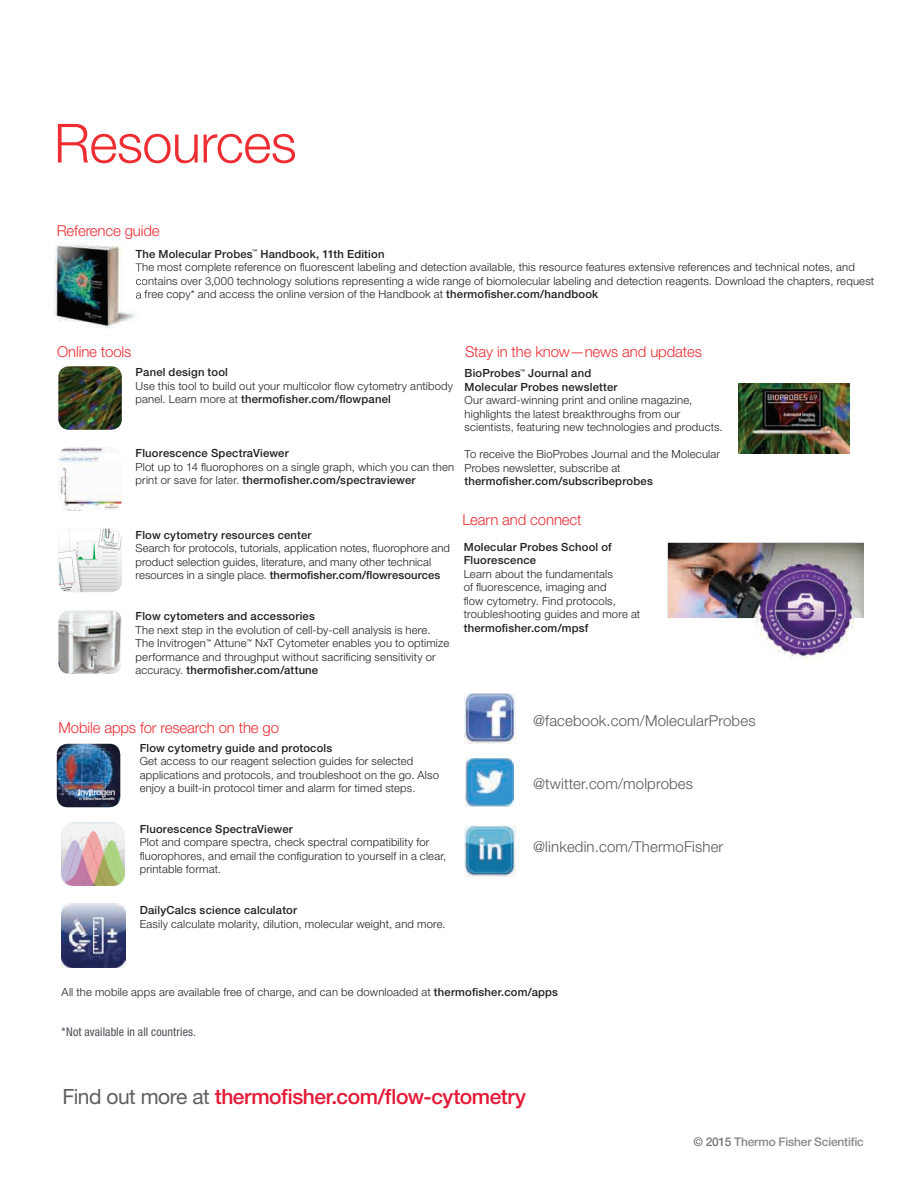
<style>
.page{position:relative;width:918px;height:1188px;background:#fff}
.page>*{position:absolute;margin:0;border:0;box-sizing:border-box;transform-origin:0 0}
.t1{font:300 54px "Helvetica Neue LT Std";letter-spacing:-.01em;color:#ee2d33}
.t2{font:500 21px "Helvetica Neue LT Std";letter-spacing:-.02em;color:#e51836}
.t3{font:300 15px "Helvetica Neue LT Std";letter-spacing:-.01em;color:#ee2d33}
.t4{font:300 15px "Helvetica Neue LT Std";letter-spacing:.01em;color:#57585a}
.t5{font:condensed 12px "Helvetica Neue LT Std";letter-spacing:.01em;color:#4c5159}
.t6{font:500 12px "Helvetica Neue LT Std";letter-spacing:-.015em;color:#87898c}
.t7{font:300 11.25px/13.5px "Helvetica Neue LT Std";letter-spacing:.015em;color:#231f20}
.t8{font:500 11.25px/13.5px "Helvetica Neue LT Std";letter-spacing:.02em;color:#231f20}
.t9{font:500 5.1px "Helvetica Neue LT Std";color:#231f20}
.s1{font-weight:500}
.s2{font-weight:400;color:#5f5f62}
.s3{color:#747578}
</style>
<div class="page">
<img style="left:54px;top:245px;width:85px;height:83px">
<svg style="left:136px;top:250px;width:6px;height:51px"></svg>
<img style="left:58px;top:366px;width:64px;height:64px">
<img style="left:57px;top:744px;width:63px;height:63px">
<img style="left:58px;top:447px;width:64px;height:64px">
<img style="left:58px;top:610px;width:64px;height:64px">
<img style="left:739px;top:384px;width:110px;height:70px">
<img style="left:668px;top:543px;width:196px;height:75px">
<img style="left:62px;top:823px;width:63px;height:63px">
<img style="left:62px;top:904px;width:63px;height:63px">
<img style="left:466px;top:758px;width:48px;height:48px">
<img style="left:465px;top:693px;width:50px;height:50px">
<img style="left:465px;top:825px;width:50px;height:51px">
<img style="left:756px;top:561px;width:97px;height:99px">
<svg style="left:79px;top:789px;width:36px;height:12px"></svg>
<img style="left:58px;top:529px;width:64px;height:63px">
<h1 class="t1" style="left:54px;top:110px;width:244px">Resources</h1>
<h3 class="t3" style="left:57px;top:222px;width:104px">Reference guide</h3>
<p class="t8" style="left:136px;top:247px;width:119px">The Molecular Probes</p>
<p class="t9" style="left:252px;top:249px;width:7px">™</p>
<p class="t8" style="left:260px;top:247px;width:126px">Handbook, 11th Edition</p>
<p class="t7" style="left:136px;top:261px;width:740px">The most complete reference on fluorescent labeling and detection available, this resource features extensive references and technical notes, and contains over 3,000 technology solutions representing a wide range of biomolecular labeling and detection reagents. Download the chapters, request a free copy* and access the online version of the Handbook at <span class="s1">thermofisher.com/handbook</span></p>
<h3 class="t3" style="left:57px;top:343px;width:76px">Online tools</h3>
<h3 class="t3" style="left:465px;top:342px;width:238px">Stay in the know—news and updates</h3>
<p class="t8" style="left:136px;top:365px;width:94px">Panel design tool</p>
<p class="t7" style="left:136px;top:379px;width:319px">Use this tool to build out your multicolor flow cytometry antibody panel. Learn more at <span class="s1">thermofisher.com/flowpanel</span></p>
<p class="t8" style="left:136px;top:447px;width:155px">Fluorescence SpectraViewer</p>
<p class="t7" style="left:136px;top:460px;width:320px">Plot up to 14 fluorophores on a single graph, which you can then print or save for later. <span class="s1">thermofisher.com/spectraviewer</span></p>
<p class="t8" style="left:465px;top:366px;width:58px">BioProbes</p>
<p class="t9" style="left:520px;top:368px;width:7px">™</p>
<p class="t8" style="left:465px;top:366px;width:155px;text-indent:64px">Journal and<br>Molecular Probes newsletter</p>
<p class="t7" style="left:465px;top:393px;width:260px">Our award-winning print and online magazine, highlights the latest breakthroughs from our scientists, featuring new technologies and products.</p>
<p class="t7" style="left:465px;top:447px;width:257px">To receive the BioProbes Journal and the Molecular<br>Probes newsletter, subscribe at</p>
<p class="t8" style="left:465px;top:474px;width:190px">thermofisher.com/subscribeprobes</p>
<p class="t8" style="left:136px;top:528px;width:177px">Flow cytometry resources center</p>
<p class="t7" style="left:136px;top:541px;width:316px">Search for protocols, tutorials, application notes, fluorophore and product selection guides, literature, and many other technical resources in a single place. <span class="s1">thermofisher.com/flowresources</span></p>
<p class="t8" style="left:136px;top:610px;width:181px">Flow cytometers and accessories</p>
<p class="t7" style="left:136px;top:623px;width:296px">The next step in the evolution of cell-by-cell analysis is here.<br>The Invitrogen</p>
<p class="t7" style="left:136px;top:636px;width:315px;text-indent:119px">NxT Cytometer enables you to optimize performance and throughput without sacrificing sensitivity or accuracy. <span class="s1">thermofisher.com/attune</span></p>
<p class="t9" style="left:206px;top:638px;width:7px">™</p>
<p class="t7" style="left:214px;top:636px;width:34px">Attune</p>
<p class="t9" style="left:247px;top:638px;width:7px">™</p>
<h3 class="t3" style="left:462px;top:511px;width:121px">Learn and connect</h3>
<p class="t8" style="left:464px;top:540px;width:149px">Molecular Probes School of<br>Fluorescence</p>
<p class="t7" style="left:464px;top:567px;width:178px">Learn about the fundamentals<br>of fluorescence, imaging and<br>flow cytometry. Find protocols, troubleshooting guides and more at</p>
<p class="t8" style="left:464px;top:621px;width:126px">thermofisher.com/mpsf</p>
<h3 class="t3" style="left:58px;top:718px;width:222px">Mobile apps for research on the go</h3>
<p class="t8" style="left:140px;top:741px;width:194px">Flow cytometry guide and protocols</p>
<p class="t7" style="left:140px;top:754px;width:301px">Get access to our reagent selection guides for selected applications and protocols, and troubleshoot on the go. Also enjoy a built-in protocol timer and alarm for timed steps.</p>
<p class="t8" style="left:140px;top:822px;width:155px">Fluorescence SpectraViewer</p>
<p class="t7" style="left:140px;top:835px;width:308px">Plot and compare spectra, check spectral compatibility for fluorophores, and email the configuration to yourself in a clear, printable format.</p>
<p class="t8" style="left:140px;top:904px;width:159px">DailyCalcs science calculator</p>
<p class="t7" style="left:140px;top:917px;width:308px">Easily calculate molarity, dilution, molecular weight, and more.</p>
<h3 class="t4" style="left:533px;top:711px;width:224px">@facebook.com/MolecularProbes</h3>
<h3 class="t4" style="left:533px;top:774px;width:161px">@twitter.com/molprobes</h3>
<h3 class="t4" style="left:533px;top:837px;width:192px">@linkedin.com/ThermoFisher</h3>
<p class="t7" style="left:62px;top:985px;width:498px">All the mobile apps are available free of charge, and can be downloaded at <span class="s1">thermofisher.com/apps</span></p>
<p class="t5" style="left:62px;top:1025px;width:136px">*Not available in all countries.</p>
<h2 class="t2" style="left:62px;top:1084px;width:465px"><span class="s2">Find out more at</span> thermofisher.com/flow-cytometry</h2>
<p class="t6" style="left:694px;top:1135px;width:172px"><span class="s3">© 2015</span> Thermo Fisher Scientific</p>
</div>
